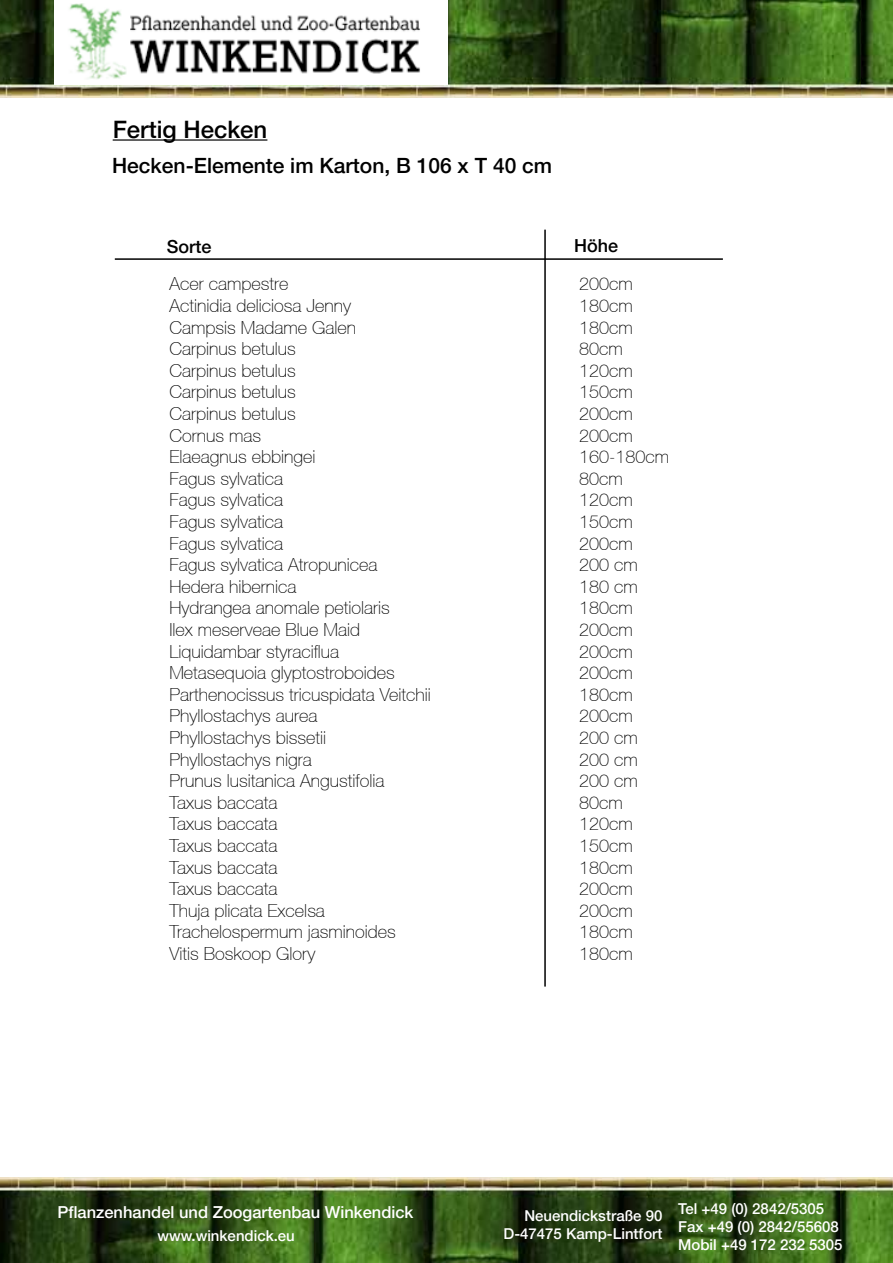
<style>
.page{position:relative;width:893px;height:1263px;background:#fff}
.page>*{position:absolute;margin:0;border:0;box-sizing:border-box;transform-origin:0 0}
.t1{font:500 24px "Helvetica Neue LT";color:#000}
.t2{font:500 21px "Helvetica Neue LT";color:#000}
.t3{font:100 18px/21.6px "Helvetica Neue CE";color:#000}
.t4{font:500 18px "Helvetica Neue LT";color:#000}
.t5{font:500 16.5px "Helvetica Neue LT";color:#fff}
.t6{font:500 15px/18px "Helvetica Neue LT";color:#fff;text-align:right}
</style>
<div class="page">
<img style="left:344px;top:0;width:518px;height:97px">
<img style="left:0;top:0;width:344px;height:97px">
<img style="left:862px;top:0;width:31px;height:97px">
<img style="left:54px;top:0;width:393px;height:84px">
<img style="left:840px;top:1177px;width:53px;height:86px">
<img style="left:0;top:1177px;width:315px;height:86px">
<img style="left:315px;top:1177px;width:525px;height:86px">
<hr style="left:115px;top:258px;width:608px;height:2px;background:#000">
<hr style="left:544px;top:230px;width:2px;height:756px;background:#000">
<hr style="left:113px;top:139px;width:154px;height:2px;background:#000">
<h1 class="t1" style="left:113px;top:115px;width:156px">Fertig Hecken</h1>
<p class="t2" style="left:112px;top:153px;width:441px">Hecken-Elemente im Karton, B 106 x T 40 cm</p>
<p class="t4" style="left:167px;top:236px;width:46px">Sorte</p>
<p class="t4" style="left:574px;top:235px;width:46px">Höhe</p>
<p class="t3" style="left:169px;top:273px;width:263px">Acer campestre<br>Actinidia deliciosa Jenny<br>Campsis Madame Galen<br>Carpinus betulus<br>Carpinus betulus<br>Carpinus betulus<br>Carpinus betulus<br>Cornus mas<br>Elaeagnus ebbingei<br>Fagus sylvatica<br>Fagus sylvatica<br>Fagus sylvatica<br>Fagus sylvatica<br>Fagus sylvatica Atropunicea<br>Hedera hibernica<br>Hydrangea anomale petiolaris<br>Ilex meserveae Blue Maid<br>Liquidambar styraciflua<br>Metasequoia glyptostroboides<br>Parthenocissus tricuspidata Veitchii<br>Phyllostachys aurea<br>Phyllostachys bissetii<br>Phyllostachys nigra<br>Prunus lusitanica Angustifolia<br>Taxus baccata<br>Taxus baccata<br>Taxus baccata<br>Taxus baccata<br>Taxus baccata<br>Thuja plicata Excelsa<br>Trachelospermum jasminoides<br>Vitis Boskoop Glory</p>
<p class="t3" style="left:579px;top:273px;width:92px">200cm<br>180cm<br>180cm<br>80cm<br>120cm<br>150cm<br>200cm<br>200cm<br>160-180cm<br>80cm<br>120cm<br>150cm<br>200cm<br>200 cm<br>180 cm<br>180cm<br>200cm<br>200cm<br>200cm<br>180cm<br>200cm<br>200 cm<br>200 cm<br>200 cm<br>80cm<br>120cm<br>150cm<br>180cm<br>200cm<br>200cm<br>180cm<br>180cm</p>
<p class="t5" style="left:57px;top:1203px;width:358px">Pflanzenhandel und Zoogartenbau Winkendick</p>
<p class="t6" style="left:157px;top:1226px;width:139px">www.winkendick.eu</p>
<p class="t6" style="left:504px;top:1207px;width:160px">Neuendickstraße 90<br>D-47475 Kamp-Lintfort</p>
<p class="t6" style="left:678px;top:1200px;width:166px;text-align:left">Tel +49 (0) 2842/5305<br>Fax +49 (0) 2842/55608<br>Mobil +49 172 232 5305</p>
</div>
